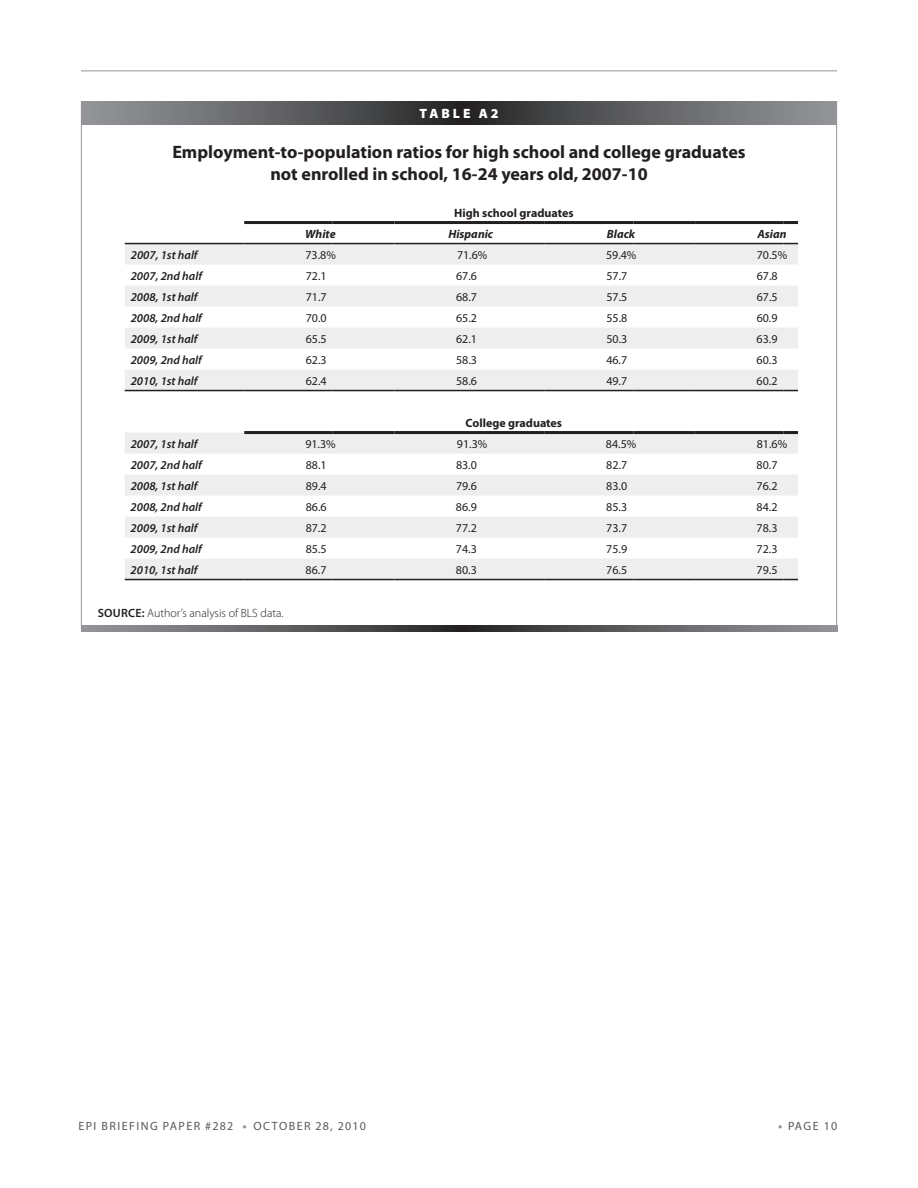
<style>
.page{position:relative;width:918px;height:1188px;background:#fff}
.page>*{position:absolute;margin:0;border:0;box-sizing:border-box;transform-origin:0 0}
.t1{font:700 18px/21.6px "Myriad Pro";color:#231f20;text-align:center}
.t2{font:900 13.5px "Myriad Pro";color:#fff}
.t3{font:12px "Myriad Pro";color:#231f20}
.t4{font:italic 600 12px "Myriad Pro";color:#231f20}
.t5{font:700 12px "Myriad Pro";color:#231f20}
.t6{font:300 12px "Myriad Pro";color:#231f20}
.t7{font:italic 700 12px "Myriad Pro";color:#231f20}
.t8{font:12px "Myriad Pro";letter-spacing:.12em;color:#57585a}
.t9{font:12px "Myriad Pro";letter-spacing:.1em;color:#57585a}
.s1{font-weight:600}
.s2{font-family:"Monotype Corsiva";font-size:7.5px;color:#939598}
</style>
<div class="page">
<hr style="left:81px;top:70px;width:756px;height:1px;background:#939598">
<div style="left:81px;top:101px;width:756px;height:528px;background:#fff;border:1px solid #939598"></div>
<svg style="left:81px;top:101px;width:756px;height:24px"></svg>
<svg style="left:81px;top:626px;width:756px;height:6px"></svg>
<svg style="left:125px;top:244px;width:673px;height:335px;fill:#f5f5f6"></svg>
<hr style="left:125px;top:243px;width:119px;height:1px;background:#231f20">
<hr style="left:244px;top:243px;width:89px;height:1px;background:#231f20">
<hr style="left:333px;top:243px;width:62px;height:1px;background:#231f20">
<hr style="left:395px;top:243px;width:88px;height:1px;background:#231f20">
<hr style="left:483px;top:243px;width:62px;height:1px;background:#231f20">
<hr style="left:545px;top:243px;width:88px;height:1px;background:#231f20">
<hr style="left:633px;top:243px;width:62px;height:1px;background:#231f20">
<hr style="left:695px;top:243px;width:89px;height:1px;background:#231f20">
<svg style="left:784px;top:243px;width:14px;height:1px"></svg>
<hr style="left:125px;top:390px;width:119px;height:1px;background:#231f20">
<hr style="left:244px;top:390px;width:89px;height:1px;background:#231f20">
<hr style="left:333px;top:390px;width:62px;height:1px;background:#231f20">
<hr style="left:395px;top:390px;width:88px;height:1px;background:#231f20">
<hr style="left:483px;top:390px;width:62px;height:1px;background:#231f20">
<hr style="left:545px;top:390px;width:88px;height:1px;background:#231f20">
<hr style="left:633px;top:390px;width:62px;height:1px;background:#231f20">
<hr style="left:695px;top:390px;width:89px;height:1px;background:#231f20">
<svg style="left:784px;top:390px;width:14px;height:1px"></svg>
<hr style="left:125px;top:579px;width:119px;height:1px;background:#231f20">
<hr style="left:244px;top:579px;width:89px;height:1px;background:#231f20">
<hr style="left:333px;top:579px;width:62px;height:1px;background:#231f20">
<hr style="left:395px;top:579px;width:88px;height:1px;background:#231f20">
<hr style="left:483px;top:579px;width:62px;height:1px;background:#231f20">
<hr style="left:545px;top:579px;width:88px;height:1px;background:#231f20">
<hr style="left:633px;top:579px;width:62px;height:1px;background:#231f20">
<hr style="left:695px;top:579px;width:89px;height:1px;background:#231f20">
<svg style="left:784px;top:579px;width:14px;height:1px"></svg>
<hr style="left:244px;top:431px;width:89px;height:3px;background:#231f20">
<hr style="left:333px;top:431px;width:62px;height:3px;background:#231f20">
<hr style="left:395px;top:431px;width:88px;height:3px;background:#231f20">
<hr style="left:483px;top:431px;width:62px;height:3px;background:#231f20">
<hr style="left:545px;top:431px;width:88px;height:3px;background:#231f20">
<hr style="left:633px;top:431px;width:62px;height:3px;background:#231f20">
<hr style="left:695px;top:431px;width:89px;height:3px;background:#231f20">
<hr style="left:784px;top:431px;width:14px;height:3px;background:#231f20">
<hr style="left:244px;top:221px;width:89px;height:3px;background:#231f20">
<hr style="left:333px;top:221px;width:62px;height:3px;background:#231f20">
<hr style="left:395px;top:221px;width:88px;height:3px;background:#231f20">
<hr style="left:483px;top:221px;width:62px;height:3px;background:#231f20">
<hr style="left:545px;top:221px;width:88px;height:3px;background:#231f20">
<hr style="left:633px;top:221px;width:62px;height:3px;background:#231f20">
<hr style="left:695px;top:221px;width:89px;height:3px;background:#231f20">
<hr style="left:784px;top:221px;width:14px;height:3px;background:#231f20">
<p class="t2" style="left:420px;top:106px;width:12px">TABLE</p>
<p class="t2" style="left:479px;top:106px;width:21px">A2</p>
<h1 class="t1" style="left:172px;top:141px;width:575px">Employment-to-population ratios for high school and college graduates not enrolled in school, 16-24 years old, 2007-10</h1>
<p class="t5" style="left:454px;top:205px;width:121px">High school graduates</p>
<p class="t7" style="left:305px;top:226px;width:32px">White</p>
<p class="t7" style="left:448px;top:226px;width:46px">Hispanic</p>
<p class="t7" style="left:607px;top:226px;width:30px">Black</p>
<p class="t7" style="left:757px;top:226px;width:31px">Asian</p>
<p class="t4" style="left:131px;top:247px;width:68px">2007, 1st half</p>
<p class="t3" style="left:305px;top:247px;width:32px">73.8%</p>
<p class="t3" style="left:457px;top:247px;width:32px">71.6%</p>
<p class="t3" style="left:606px;top:247px;width:32px">59.4%</p>
<p class="t3" style="left:757px;top:247px;width:32px">70.5%</p>
<p class="t4" style="left:131px;top:268px;width:73px">2007, 2nd half</p>
<p class="t3" style="left:306px;top:268px;width:22px">72.1</p>
<p class="t3" style="left:456px;top:268px;width:22px">67.6</p>
<p class="t3" style="left:606px;top:268px;width:22px">57.7</p>
<p class="t3" style="left:757px;top:268px;width:22px">67.8</p>
<p class="t4" style="left:131px;top:289px;width:68px">2008, 1st half</p>
<p class="t3" style="left:306px;top:289px;width:22px">71.7</p>
<p class="t3" style="left:456px;top:289px;width:22px">68.7</p>
<p class="t3" style="left:606px;top:289px;width:22px">57.5</p>
<p class="t3" style="left:757px;top:289px;width:22px">67.5</p>
<p class="t4" style="left:131px;top:310px;width:73px">2008, 2nd half</p>
<p class="t3" style="left:306px;top:310px;width:22px">70.0</p>
<p class="t3" style="left:456px;top:310px;width:22px">65.2</p>
<p class="t3" style="left:606px;top:310px;width:22px">55.8</p>
<p class="t3" style="left:757px;top:310px;width:22px">60.9</p>
<p class="t4" style="left:131px;top:331px;width:68px">2009, 1st half</p>
<p class="t3" style="left:306px;top:331px;width:22px">65.5</p>
<p class="t3" style="left:456px;top:331px;width:22px">62.1</p>
<p class="t3" style="left:606px;top:331px;width:22px">50.3</p>
<p class="t3" style="left:757px;top:331px;width:22px">63.9</p>
<p class="t4" style="left:131px;top:352px;width:73px">2009, 2nd half</p>
<p class="t3" style="left:306px;top:352px;width:22px">62.3</p>
<p class="t3" style="left:456px;top:352px;width:22px">58.3</p>
<p class="t3" style="left:606px;top:352px;width:22px">46.7</p>
<p class="t3" style="left:757px;top:352px;width:22px">60.3</p>
<p class="t4" style="left:131px;top:373px;width:68px">2010, 1st half</p>
<p class="t3" style="left:306px;top:373px;width:22px">62.4</p>
<p class="t3" style="left:456px;top:373px;width:22px">58.6</p>
<p class="t3" style="left:606px;top:373px;width:22px">49.7</p>
<p class="t3" style="left:757px;top:373px;width:22px">60.2</p>
<p class="t5" style="left:466px;top:415px;width:98px">College graduates</p>
<p class="t4" style="left:131px;top:436px;width:68px">2007, 1st half</p>
<p class="t3" style="left:305px;top:436px;width:32px">91.3%</p>
<p class="t3" style="left:457px;top:436px;width:32px">91.3%</p>
<p class="t3" style="left:606px;top:436px;width:32px">84.5%</p>
<p class="t3" style="left:757px;top:436px;width:32px">81.6%</p>
<p class="t4" style="left:131px;top:457px;width:73px">2007, 2nd half</p>
<p class="t3" style="left:306px;top:457px;width:22px">88.1</p>
<p class="t3" style="left:456px;top:457px;width:22px">83.0</p>
<p class="t3" style="left:606px;top:457px;width:22px">82.7</p>
<p class="t3" style="left:757px;top:457px;width:22px">80.7</p>
<p class="t4" style="left:131px;top:478px;width:68px">2008, 1st half</p>
<p class="t3" style="left:306px;top:478px;width:22px">89.4</p>
<p class="t3" style="left:456px;top:478px;width:22px">79.6</p>
<p class="t3" style="left:606px;top:478px;width:22px">83.0</p>
<p class="t3" style="left:757px;top:478px;width:22px">76.2</p>
<p class="t4" style="left:131px;top:499px;width:73px">2008, 2nd half</p>
<p class="t3" style="left:306px;top:499px;width:22px">86.6</p>
<p class="t3" style="left:456px;top:499px;width:22px">86.9</p>
<p class="t3" style="left:606px;top:499px;width:22px">85.3</p>
<p class="t3" style="left:757px;top:499px;width:22px">84.2</p>
<p class="t4" style="left:131px;top:520px;width:68px">2009, 1st half</p>
<p class="t3" style="left:306px;top:520px;width:22px">87.2</p>
<p class="t3" style="left:456px;top:520px;width:22px">77.2</p>
<p class="t3" style="left:606px;top:520px;width:22px">73.7</p>
<p class="t3" style="left:757px;top:520px;width:22px">78.3</p>
<p class="t4" style="left:131px;top:541px;width:73px">2009, 2nd half</p>
<p class="t3" style="left:306px;top:541px;width:22px">85.5</p>
<p class="t3" style="left:456px;top:541px;width:22px">74.3</p>
<p class="t3" style="left:606px;top:541px;width:22px">75.9</p>
<p class="t3" style="left:757px;top:541px;width:22px">72.3</p>
<p class="t4" style="left:131px;top:562px;width:68px">2010, 1st half</p>
<p class="t3" style="left:306px;top:562px;width:22px">86.7</p>
<p class="t3" style="left:456px;top:562px;width:22px">80.3</p>
<p class="t3" style="left:606px;top:562px;width:22px">76.5</p>
<p class="t3" style="left:757px;top:562px;width:22px">79.5</p>
<p class="t6" style="left:98px;top:606px;width:188px"><span class="s1">SOURCE:</span> Author’s analysis of BLS data.</p>
<p class="t8" style="left:78px;top:1119px;width:100px">EPI BRIEFING PAPE</p>
<p class="t9" style="left:194px;top:1119px;width:174px">R #282 <span class="s2">●</span> OCTOBE R 28, 2010</p>
<p class="t8" style="left:777px;top:1119px;width:61px"><span class="s2">●</span> PAGE 10</p>
</div>
